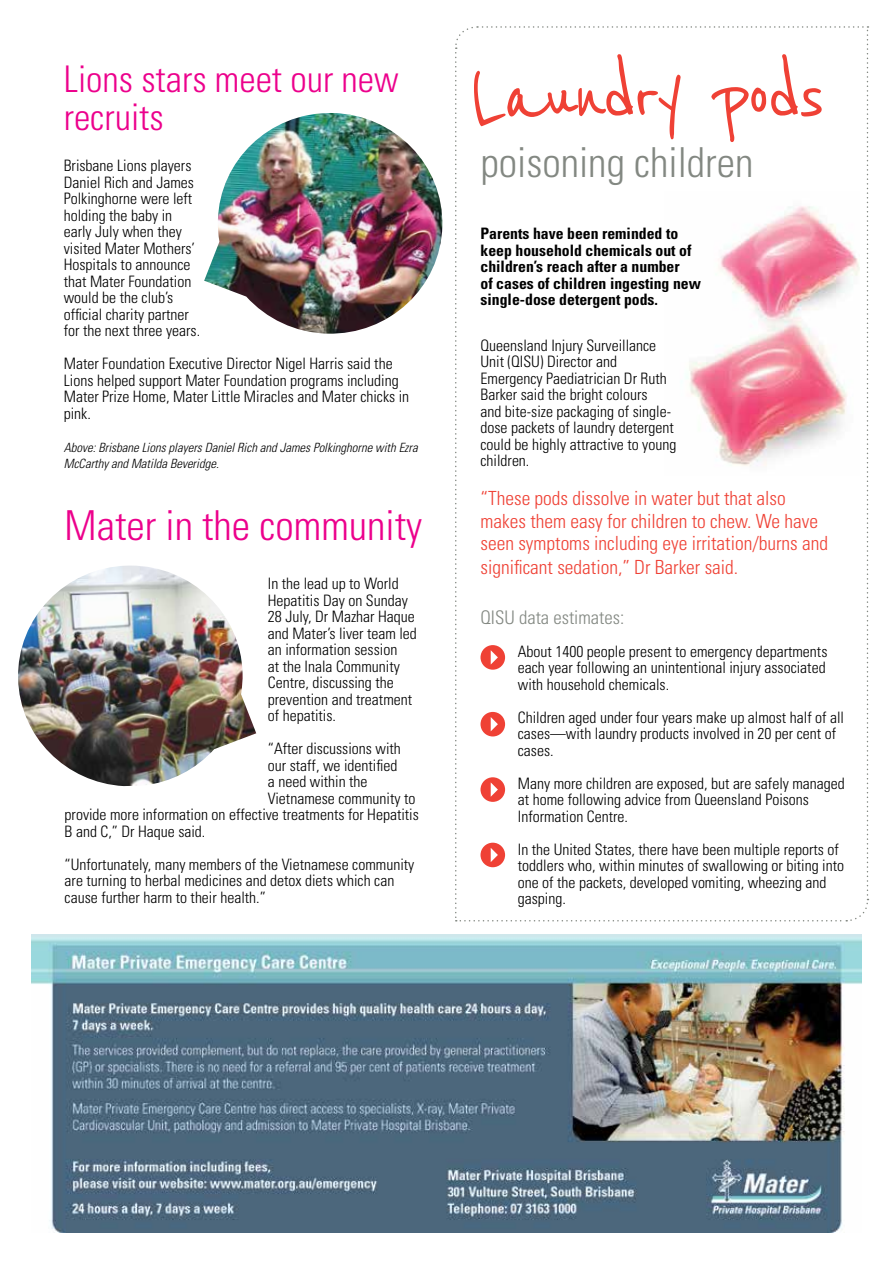
<style>
.page{position:relative;width:893px;height:1263px;background:#fff}
.page>*{position:absolute;margin:0;border:0;box-sizing:border-box;transform-origin:0 0}
.t1{font:94.8px "Reenie Beanie";letter-spacing:-.05em;color:#ef4135}
.t2{font:300 condensed 41.25px "Univers";color:#ec008c}
.t3{font:300 condensed 41.25px "Univers";color:#838882}
.t4{font:300 condensed 36.75px/37.5px "Univers";color:#ec008c}
.t5{font:300 condensed 19.5px/23px "Univers";color:#ef4135}
.t6{font:300 condensed 18.75px "Univers";color:#838882}
.t7{font:300 condensed 15.75px/16.5px "Univers";color:#000}
.t8{font:700 condensed 15.75px/16.5px "Univers";color:#000}
.t9{font:italic 300 condensed 12.75px/16.5px "Univers";color:#000}
</style>
<div class="page">
<img style="left:204px;top:113px;width:239px;height:221px">
<img style="left:18px;top:566px;width:238px;height:220px">
<img style="left:32px;top:935px;width:829px;height:297px">
<svg style="left:455px;top:26px;width:414px;height:896px"></svg>
<h3 class="t4" style="left:64px;top:60px;width:336px">Lions stars meet our new recruits</h3>
<p class="t7" style="left:64px;top:157px;width:138px">Brisbane Lions players<br>Daniel Rich and James<br>Polkinghorne were left holding the baby in early July when they visited Mater Mothers’<br>Hospitals to announce that Mater Foundation would be the club’s official charity partner for the next three years.</p>
<p class="t7" style="left:64px;top:355px;width:347px">Mater Foundation Executive Director Nigel Harris said the Lions helped support Mater Foundation programs including Mater Prize Home, Mater Little Miracles and Mater chicks in pink.</p>
<p class="t9" style="left:64px;top:439px;width:355px">Above: Brisbane Lions players Daniel Rich and James Polkinghorne with Ezra<br>McCarthy and Matilda Beveridge.</p>
<h2 class="t2" style="left:65px;top:500px;width:359px">Mater in the community</h2>
<p class="t7" style="left:268px;top:575px;width:151px">In the lead up to World<br>Hepatitis Day on Sunday<br>28 July, Dr Mazhar Haque and Mater’s liver team led an information session<br>at the Inala Community<br>Centre, discussing the prevention and treatment of hepatitis.</p>
<p class="t7" style="left:268px;top:740px;width:134px">“After discussions with</p>
<p class="t7" style="left:268px;top:757px;width:131px">our staff, we identified</p>
<p class="t7" style="left:268px;top:773px;width:101px">a need within the</p>
<p class="t7" style="left:268px;top:790px;width:149px">Vietnamese community to</p>
<p class="t7" style="left:65px;top:806px;width:356px">provide more information on effective treatments for Hepatitis</p>
<p class="t7" style="left:65px;top:823px;width:142px">B and C,” Dr Haque said.</p>
<p class="t7" style="left:65px;top:856px;width:351px">“Unfortunately, many members of the Vietnamese community are turning to herbal medicines and detox diets which can cause further harm to their health.”</p>
<h1 class="t1" style="left:470px;top:43px;width:357px">Laundry pods</h1>
<h2 class="t3" style="left:480px;top:137px;width:274px">poisoning children</h2>
<p class="t8" style="left:480px;top:225px;width:222px">Parents have been reminded to keep household chemicals out of children’s reach after a number<br>of cases of children ingesting new single-dose detergent pods.</p>
<p class="t7" style="left:480px;top:337px;width:197px">Queensland Injury Surveillance<br>Unit (QISU) Director and<br>Emergency Paediatrician Dr Ruth<br>Barker said the bright colours<br>and bite-size packaging of single&shy;dose packets of laundry detergent could be highly attractive to young children.</p>
<p class="t5" style="left:480px;top:487px;width:349px">“These pods dissolve in water but that also makes them easy for children to chew. We have seen symptoms including eye irritation/burns and significant sedation,” Dr Barker said.</p>
<p class="t6" style="left:480px;top:606px;width:145px">QISU data estimates:</p>
<p class="t7" style="left:518px;top:643px;width:311px;text-align:justify">About 1400 people present to emergency departments each year following an unintentional injury associated with household chemicals.</p>
<p class="t7" style="left:518px;top:709px;width:328px">Children aged under four years make up almost half of all cases—with laundry products involved in 20 per cent of cases.</p>
<p class="t7" style="left:518px;top:775px;width:329px">Many more children are exposed, but are safely managed at home following advice from Queensland Poisons<br>Information Centre.</p>
<p class="t7" style="left:518px;top:841px;width:328px">In the United States, there have been multiple reports of toddlers who, within minutes of swallowing or biting into one of the packets, developed vomiting, wheezing and gasping.</p>
</div>
